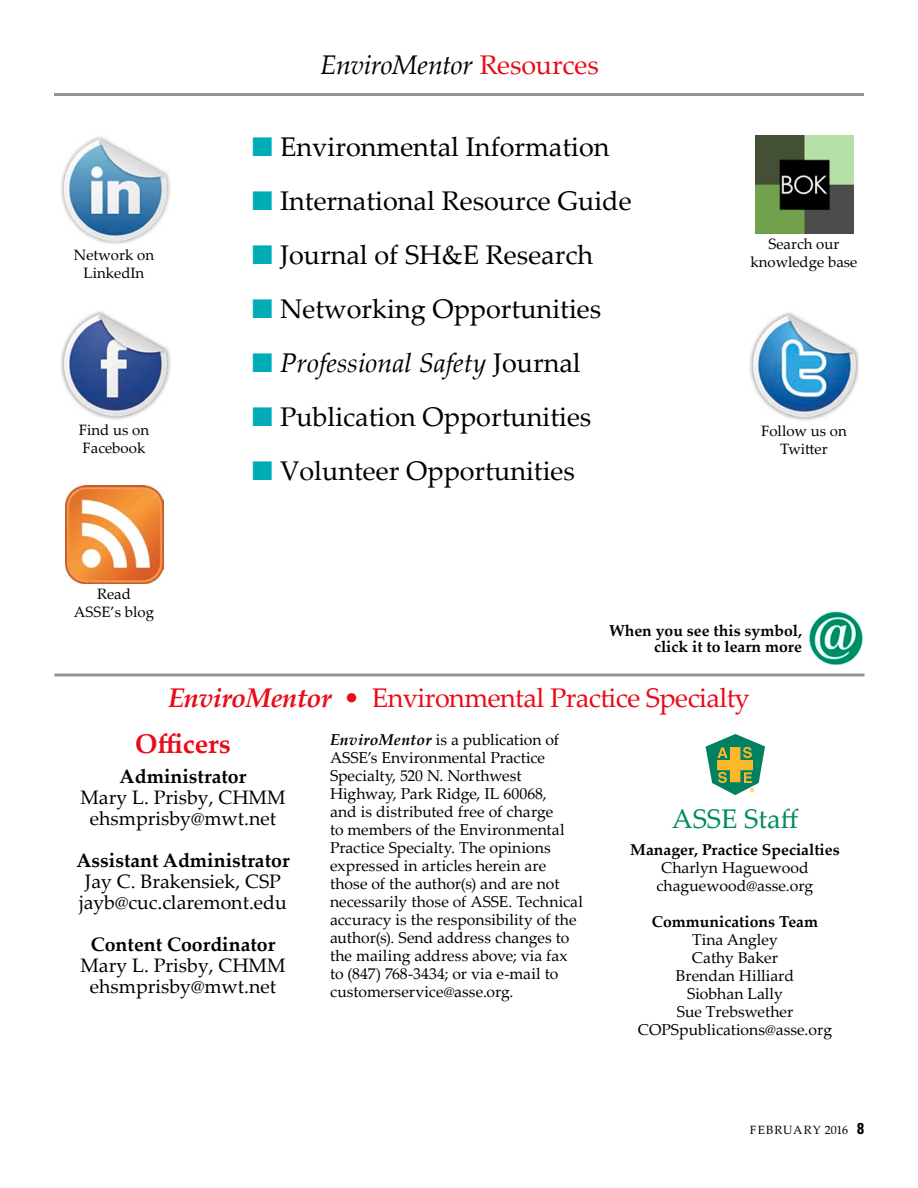
<style>
.page{position:relative;width:918px;height:1188px;background:#fff}
.page>*{position:absolute;margin:0;border:0;box-sizing:border-box;transform-origin:0 0}
.t1{font:27px "Palatino Linotype";color:#000}
.t2{font:27px/46.5px "Palatino Linotype";letter-spacing:-.02em;color:#e80b18}
.t3{font:italic 27px "Palatino Linotype";color:#000}
.t4{font:italic 27px "Palatino Linotype";letter-spacing:-.02em;color:#000}
.t5{font:27px "Palatino Linotype";color:#008c61}
.t6{font:19.5px/21px "Palatino Linotype";color:#000;text-align:center}
.t7{font:700 19.5px "Palatino Linotype";color:#000}
.t8{font:15.75px/18px "Palatino Linotype";color:#000}
.t9{font:700 15.75px/16.5px "Palatino Linotype";color:#000;text-align:right}
.t10{font:15px/18px "Palatino Linotype";color:#000;text-align:center}
.t11{font:12px "Palatino Linotype";color:#000}
.s1{font-style:normal;color:#e80b18}
.s2{color:#00acb6}
.s3{font-style:normal}
.s4{font-weight:700;font-style:italic}
.s5{font-weight:700}
.s6{font-family:"Univers LT Std";font-weight:700;font-stretch:condensed;font-size:15.75px}
</style>
<div class="page">
<svg style="left:706px;top:734px;width:59px;height:61px"></svg>
<img style="left:808px;top:611px;width:34px;height:55px">
<img style="left:60px;top:311px;width:111px;height:109px">
<img style="left:60px;top:136px;width:111px;height:108px">
<img style="left:749px;top:312px;width:109px;height:109px">
<hr style="left:54px;top:93px;width:810px;height:3px;background:#939498">
<hr style="left:55px;top:674px;width:810px;height:2px;background:#939498">
<img style="left:755px;top:135px;width:99px;height:98px">
<img style="left:66px;top:485px;width:97px;height:98px">
<p class="t10" style="left:74px;top:245px;width:82px">Network on<br>LinkedIn</p>
<p class="t10" style="left:79px;top:420px;width:72px;text-align:left">Find us on<br>Facebook</p>
<p class="t10" style="left:74px;top:584px;width:82px">Read<br>ASSE’s blog</p>
<h1 class="t4" style="left:320px;top:45px;width:280px">EnviroMentor <span class="s1">Resources</span></h1>
<h1 class="t1" style="left:252px;top:127px;width:359px"><span class="s2">■</span> Environmental Information</h1>
<h1 class="t1" style="left:252px;top:181px;width:381px"><span class="s2">■</span> International Resource Guide</h1>
<h1 class="t1" style="left:252px;top:235px;width:343px"><span class="s2">■</span> Journal of SH&amp;E Research</h1>
<h1 class="t1" style="left:252px;top:289px;width:351px"><span class="s2">■</span> Networking Opportunities</h1>
<h1 class="t3" style="left:252px;top:343px;width:330px"><span class="s2">■</span> Professional Safety <span class="s3">Journal</span></h1>
<h1 class="t1" style="left:252px;top:397px;width:341px"><span class="s2">■</span> Publication Opportunities</h1>
<h1 class="t1" style="left:252px;top:451px;width:325px"><span class="s2">■</span> Volunteer Opportunities</h1>
<p class="t10" style="left:751px;top:234px;width:108px">Search our knowledge base</p>
<p class="t10" style="left:761px;top:422px;width:87px">Follow us on<br>Twitter</p>
<p class="t9" style="left:609px;top:621px;width:194px">When you see this symbol, click it to learn more</p>
<h1 class="t2" style="left:135px;top:673px;width:616px;text-indent:33px"><span class="s4">EnviroMentor</span> • Environmental Practice Specialty<br><span class="s5">Officers</span></h1>
<p class="t7" style="left:120px;top:763px;width:128px">Administrator</p>
<p class="t6" style="left:80px;top:786px;width:207px">Mary L. Prisby, CHMM ehsmprisby@mwt.net</p>
<p class="t7" style="left:76px;top:847px;width:215px">Assistant Administrator</p>
<p class="t6" style="left:79px;top:870px;width:209px;text-align:left">Jay C. Brakensiek, CSP jayb@cuc.claremont.edu</p>
<p class="t7" style="left:91px;top:931px;width:186px">Content Coordinator</p>
<p class="t6" style="left:81px;top:954px;width:207px">Mary L. Prisby, CHMM ehsmprisby@mwt.net</p>
<p class="t8" style="left:330px;top:730px;width:255px"><span class="s4">EnviroMentor</span> is a publication of ASSE’s Environmental Practice Specialty, 520 N. Northwest Highway, Park Ridge, IL 60068,<br>and is distributed free of charge<br>to members of the Environmental Practice Specialty. The opinions expressed in articles herein are those of the author(s) and are not necessarily those of ASSE. Technical accuracy is the responsibility of the author(s). Send address changes to the mailing address above; via fax to (847) 768-3434; or via e-mail to customerservice@asse.org.</p>
<h1 class="t5" style="left:672px;top:800px;width:128px">ASSE Staff</h1>
<p class="t9" style="left:630px;top:841px;width:211px">Manager, Practice Specialties</p>
<p class="t8" style="left:657px;top:858px;width:158px">Charlyn Haguewood chaguewood@asse.org</p>
<p class="t9" style="left:652px;top:913px;width:168px">Communications Team</p>
<p class="t8" style="left:638px;top:930px;width:196px;text-align:center">Tina Angley<br>Cathy Baker<br>Brendan Hilliard<br>Siobhan Lally<br>Sue Trebswether<br>COPSpublications@asse.org</p>
<p class="t11" style="left:750px;top:1121px;width:10px">february</p>
<p class="t11" style="left:825px;top:1121px;width:41px">2016 <span class="s6">8</span></p>
</div>
